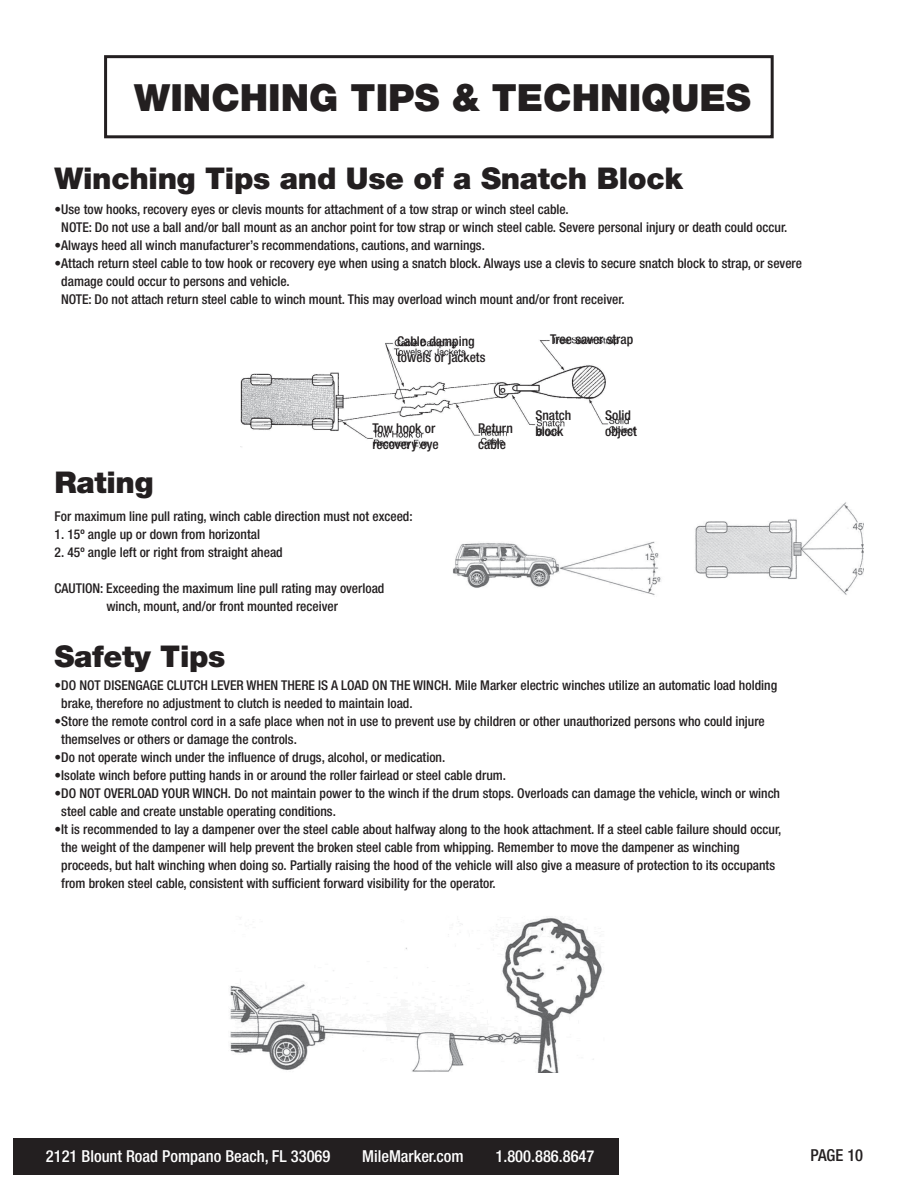
<style>
.page{position:relative;width:918px;height:1188px;background:#fff}
.page>*{position:absolute;margin:0;border:0;box-sizing:border-box;transform-origin:0 0}
.t1{font:900 37.5px "Helvetica Neue LT Std";color:#231f20}
.t2{font:900 30px "Helvetica Neue LT Std";letter-spacing:-.01em;color:#231f20}
.t3{font:500 condensed 16.5px "Helvetica Neue LT Std";color:#fff}
.t4{font:500 condensed 16.5px "Helvetica Neue LT Std";color:#231f20}
.t5{font:500 condensed 13.5px/18px "Helvetica Neue LT Std";color:#231f20}
</style>
<div class="page">
<img style="left:230px;top:918px;width:372px;height:154px">
<img style="left:240px;top:337px;width:396px;height:112px">
<img style="left:453px;top:502px;width:410px;height:93px">
<div style="left:104px;top:55px;width:670px;height:83px;border:3px solid #231f20"></div>
<div style="left:14px;top:1138px;width:605px;height:37px;background:#231f20"></div>
<p class="t1" style="left:134px;top:76px;width:618px">WINCHING TIPS &amp; TECHNIQUES</p>
<p class="t2" style="left:55px;top:160px;width:630px">Winching Tips and Use of a Snatch Block</p>
<p class="t5" style="left:61px;top:200px;width:727px;text-indent:-7px">•Use tow hooks, recovery eyes or clevis mounts for attachment of a tow strap or winch steel cable.<br>NOTE: Do not use a ball and/or ball mount as an anchor point for tow strap or winch steel cable. Severe personal injury or death could occur.</p>
<p class="t5" style="left:55px;top:236px;width:432px">•Always heed all winch manufacturer’s recommendations, cautions, and warnings.</p>
<p class="t5" style="left:61px;top:254px;width:742px;text-indent:-7px">•Attach return steel cable to tow hook or recovery eye when using a snatch block. Always use a clevis to secure snatch block to strap, or severe damage could occur to persons and vehicle.</p>
<p class="t5" style="left:61px;top:290px;width:565px">NOTE: Do not attach return steel cable to winch mount. This may overload winch mount and/or front receiver.</p>
<p class="t5" style="left:397px;top:332px;width:79px">Cable damping</p>
<p class="t5" style="left:397px;top:348px;width:90px">towels or jackets</p>
<p class="t2" style="left:55px;top:464px;width:101px">Rating</p>
<p class="t5" style="left:372px;top:419px;width:64px">Tow hook or</p>
<p class="t5" style="left:372px;top:435px;width:68px">recovery eye</p>
<p class="t5" style="left:55px;top:507px;width:360px">For maximum line pull rating, winch cable direction must not exceed:</p>
<p class="t5" style="left:55px;top:525px;width:207px">1. 15º angle up or down from horizontal</p>
<p class="t5" style="left:55px;top:543px;width:230px">2. 45º angle left or right from straight ahead</p>
<p class="t5" style="left:55px;top:579px;width:331px;text-align:center">CAUTION: Exceeding the maximum line pull rating may overload winch, mount, and/or front mounted receiver</p>
<p class="t2" style="left:55px;top:639px;width:172px">Safety Tips</p>
<p class="t5" style="left:478px;top:419px;width:36px">Return</p>
<p class="t5" style="left:478px;top:435px;width:29px">cable</p>
<p class="t5" style="left:550px;top:330px;width:84px">Tree saver strap</p>
<p class="t5" style="left:535px;top:406px;width:37px">Snatch</p>
<p class="t5" style="left:535px;top:422px;width:29px">block</p>
<p class="t5" style="left:605px;top:406px;width:27px">Solid</p>
<p class="t5" style="left:605px;top:422px;width:33px">object</p>
<p class="t5" style="left:61px;top:676px;width:717px;text-indent:-7px">•DO NOT DISENGAGE CLUTCH LEVER WHEN THERE IS A LOAD ON THE WINCH. Mile Marker electric winches utilize an automatic load holding brake, therefore no adjustment to clutch is needed to maintain load.</p>
<p class="t5" style="left:61px;top:712px;width:705px;text-indent:-7px">•Store the remote control cord in a safe place when not in use to prevent use by children or other unauthorized persons who could injure themselves or others or damage the controls.</p>
<p class="t5" style="left:55px;top:748px;width:392px">•Do not operate winch under the influence of drugs, alcohol, or medication.</p>
<p class="t5" style="left:55px;top:766px;width:453px">•Isolate winch before putting hands in or around the roller fairlead or steel cable drum.</p>
<p class="t5" style="left:61px;top:784px;width:720px;text-indent:-7px">•DO NOT OVERLOAD YOUR WINCH. Do not maintain power to the winch if the drum stops. Overloads can damage the vehicle, winch or winch steel cable and create unstable operating conditions.</p>
<p class="t5" style="left:61px;top:820px;width:722px;text-indent:-7px">•It is recommended to lay a dampener over the steel cable about halfway along to the hook attachment. If a steel cable failure should occur, the weight of the dampener will help prevent the broken steel cable from whipping. Remember to move the dampener as winching proceeds, but halt winching when doing so. Partially raising the hood of the vehicle will also give a measure of protection to its occupants from broken steel cable, consistent with sufficient forward visibility for the operator.</p>
<p class="t3" style="left:46px;top:1146px;width:286px">2121 Blount Road Pompano Beach, FL 33069</p>
<p class="t3" style="left:362px;top:1146px;width:103px">MileMarker.com</p>
<p class="t3" style="left:495px;top:1146px;width:100px">1.800.886.8647</p>
<p class="t4" style="left:810px;top:1146px;width:54px">PAGE 10</p>
</div>
